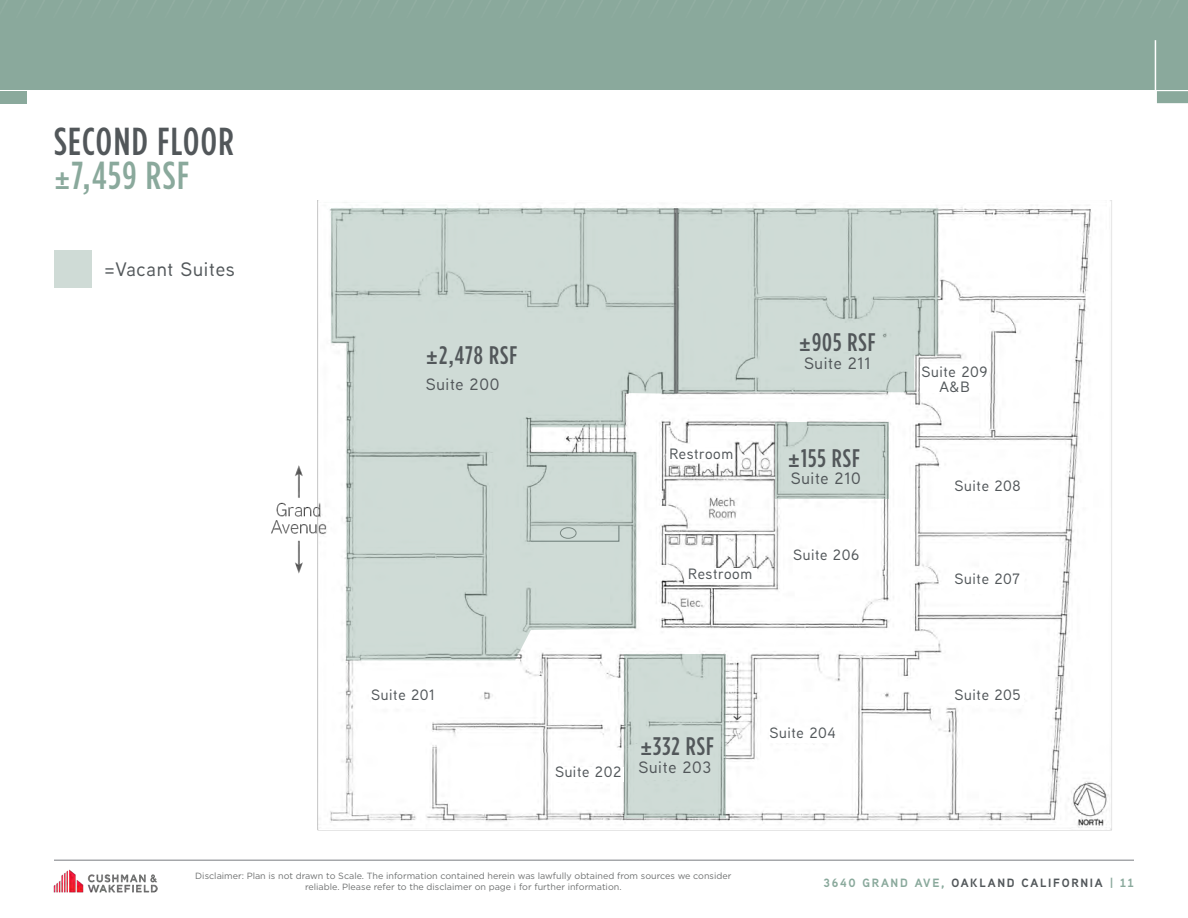
<style>
.page{position:relative;width:1188px;height:918px;background:#fff}
.page>*{position:absolute;margin:0;border:0;box-sizing:border-box;transform-origin:0 0}
.t1{font:500 39px/34.5px "Gotham Condensed";letter-spacing:.04em;color:#52575a}
.t2{font:500 25.35px "Gotham Condensed";letter-spacing:.04em;color:#52575a}
.t3{font:500 19.5px "Aaux Next";letter-spacing:.04em;color:#52575a}
.t4{font:500 16.5px "Aaux Next";letter-spacing:.04em;color:#52575a}
.t5{font:500 15px/15px "Aaux Next";letter-spacing:.04em;color:#52575a;text-align:center}
.t6{font:700 12px "Aaux Next";letter-spacing:.14em;color:#52575a}
.t7{font:9px/10.8px "Gotham";color:#6f7171;text-align:center}
.s1{font-family:"Aaux Next";font-weight:700;font-size:30px;color:#8aa99c}
.s2{color:#8aa99c}
.s3{font-family:"Aaux Next";font-weight:700;font-size:22.5px}
</style>
<div class="page">
<hr style="left:54px;top:860px;width:1080px;height:1px;background:#a5a7aa">
<div style="left:0;top:0;width:1188px;height:89px;background:#8aa99c"></div>
<img style="left:53px;top:869px;width:105px;height:24px">
<hr style="left:1155px;top:40px;width:1px;height:66px;background:#fff">
<div style="left:1157px;top:91px;width:31px;height:12px;background:#8aa99c"></div>
<div style="left:0;top:91px;width:27px;height:12px;background:#8aa99c"></div>
<img style="left:271px;top:200px;width:841px;height:631px">
<div style="left:371px;top:690px;width:69px;height:15px;background:#fff"></div>
<div style="left:770px;top:728px;width:68px;height:15px;background:#fff"></div>
<div style="left:955px;top:481px;width:79px;height:18px;background:#fff"></div>
<div style="left:955px;top:574px;width:69px;height:20px;background:#fff"></div>
<div style="left:955px;top:690px;width:69px;height:15px;background:#fff"></div>
<div style="left:555px;top:767px;width:69px;height:15px;background:#fff"></div>
<div style="left:793px;top:549px;width:69px;height:25px;background:#fff"></div>
<div style="left:688px;top:569px;width:69px;height:12px;background:#fff"></div>
<div style="left:669px;top:448px;width:65px;height:13px;background:#fff"></div>
<div style="left:920px;top:366px;width:69px;height:27px;background:#fff"></div>
<svg style="left:775px;top:422px;width:114px;height:77px;background:#c7d3ce"></svg>
<svg style="left:331px;top:208px;width:345px;height:452px;background:#d0dbd7"></svg>
<svg style="left:624px;top:654px;width:101px;height:164px;background:#c8d5cf"></svg>
<svg style="left:678px;top:208px;width:260px;height:184px;background:#cbd7d2"></svg>
<div style="left:54px;top:250px;width:38px;height:37px;background:#cfdbd6"></div>
<svg style="left:674px;top:208px;width:4px;height:185px"></svg>
<h1 class="t1" style="left:54px;top:123px;width:181px">SECOND FLOOR <span class="s1">±</span><span class="s2">7,459 RSF</span></h1>
<h3 class="t3" style="left:104px;top:256px;width:132px">=Vacant Suites</h3>
<h2 class="t2" style="left:426px;top:341px;width:93px"><span class="s3">±</span>2,478 RSF</h2>
<h3 class="t4" style="left:426px;top:373px;width:75px">Suite 200</h3>
<h3 class="t5" style="left:669px;top:446px;width:65px">Restroom</h3>
<h3 class="t5" style="left:688px;top:566px;width:65px">Restroom</h3>
<h2 class="t2" style="left:799px;top:328px;width:79px"><span class="s3">±</span>905 RSF</h2>
<h3 class="t4" style="left:804px;top:352px;width:68px">Suite 211</h3>
<h2 class="t2" style="left:788px;top:444px;width:74px"><span class="s3">±</span>155 RSF</h2>
<h3 class="t4" style="left:791px;top:467px;width:72px">Suite 210</h3>
<h3 class="t5" style="left:793px;top:547px;width:68px">Suite 206</h3>
<h3 class="t5" style="left:922px;top:363px;width:68px">Suite 209<br>A&amp;B</h3>
<h3 class="t5" style="left:955px;top:478px;width:68px">Suite 208</h3>
<h3 class="t5" style="left:955px;top:571px;width:67px">Suite 207</h3>
<h3 class="t5" style="left:371px;top:687px;width:65px">Suite 201</h3>
<h3 class="t5" style="left:555px;top:764px;width:68px">Suite 202</h3>
<h2 class="t2" style="left:640px;top:732px;width:76px"><span class="s3">±</span>332 RSF</h2>
<h3 class="t4" style="left:639px;top:756px;width:74px">Suite 203</h3>
<p class="t7" style="left:195px;top:870px;width:538px">Disclaimer: Plan is not drawn to Scale. The information contained herein was lawfully obtained from sources we consider reliable. Please refer to the disclaimer on page i for further information.</p>
<h3 class="t5" style="left:770px;top:725px;width:68px">Suite 204</h3>
<h3 class="t5" style="left:955px;top:687px;width:68px">Suite 205</h3>
<h3 class="t6" style="left:824px;top:874px;width:312px"><span class="s2">3640 GRAND AVE,</span> OAKLAND CALIFORNIA <span class="s2">| 11</span></h3>
</div>
